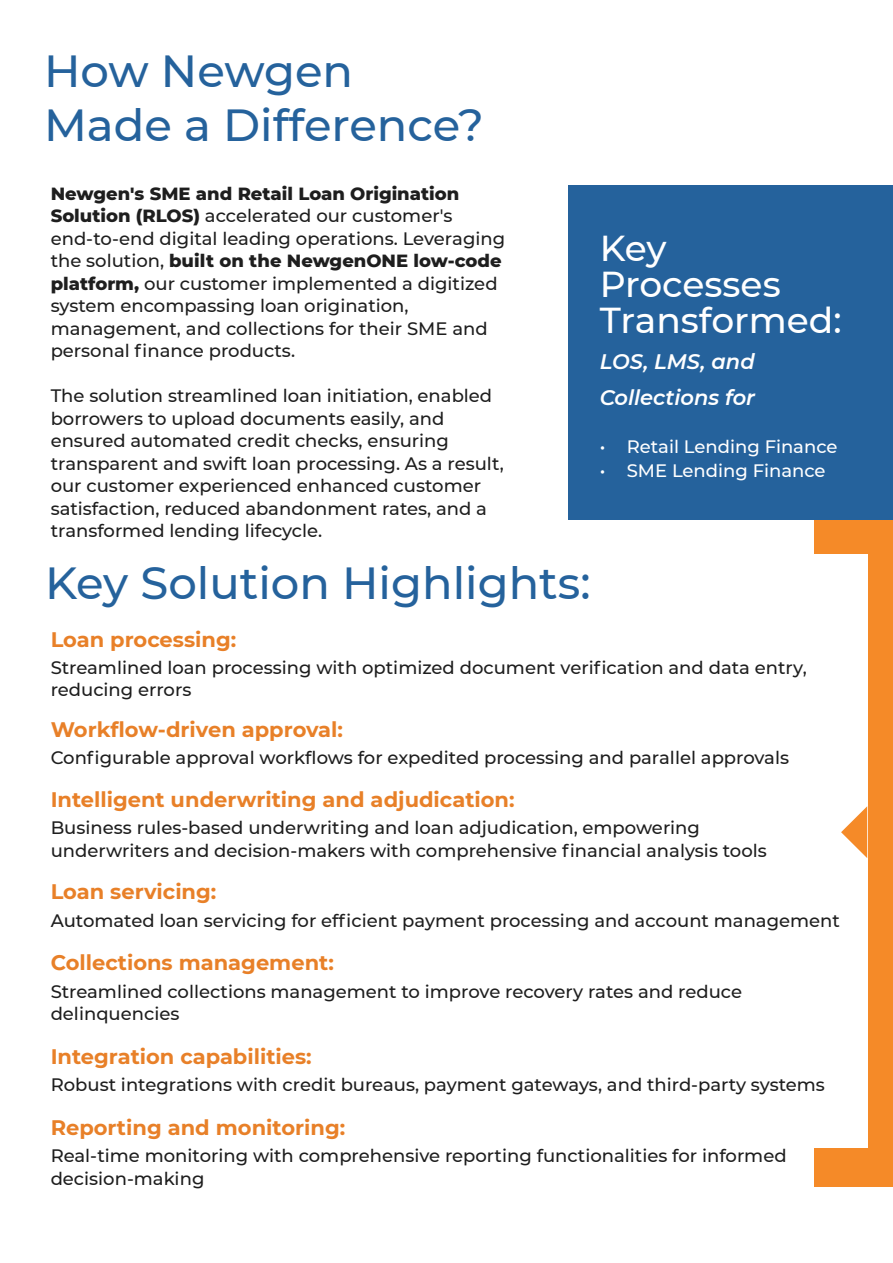
<style>
.page{position:relative;width:893px;height:1263px;background:#fff}
.page>*{position:absolute;margin:0;border:0;box-sizing:border-box;transform-origin:0 0}
.t1{font:500 44.85px/53.8px "Montserrat";color:#25629c}
.t2{font:500 36px/36px "Montserrat";color:#fff}
.t3{font:700 21px "Montserrat";color:#e88028}
.t4{font:italic 600 21px/36px "Montserrat";color:#fff}
.t5{font:500 18px/22.5px "Montserrat";color:#1e1e1e}
.t6{font:500 18px "Montserrat";color:#fff}
.s1{font-weight:800}
</style>
<div class="page">
<div style="left:814px;top:474px;width:79px;height:713px;background:#f58a28"></div>
<div style="left:4px;top:555px;width:863px;height:593px;background:#fff"></div>
<svg style="left:841px;top:806px;width:26px;height:52px"></svg>
<div style="left:569px;top:185px;width:324px;height:335px;background:#25629c"></div>
<h1 class="t1" style="left:44px;top:42px;width:441px">How Newgen<br>Made a Difference?</h1>
<p class="t5" style="left:51px;top:181px;width:456px"><span class="s1">Newgen's SME and Retail Loan Origination Solution (RLOS)</span> accelerated our customer's end-to-end digital leading operations. Leveraging the solution, <span class="s1">built on the NewgenONE low-code platform,</span> our customer implemented a digitized system encompassing loan origination, management, and collections for their SME and personal finance products.</p>
<p class="t5" style="left:51px;top:384px;width:455px">The solution streamlined loan initiation, enabled borrowers to upload documents easily, and ensured automated credit checks, ensuring transparent and swift loan processing. As a result, our customer experienced enhanced customer satisfaction, reduced abandonment rates, and a transformed lending lifecycle.</p>
<h1 class="t1" style="left:45px;top:554px;width:547px">Key Solution Highlights:</h1>
<p class="t3" style="left:51px;top:624px;width:187px">Loan processing:</p>
<h2 class="t2" style="left:600px;top:229px;width:243px">Key<br>Processes<br>Transformed:</h2>
<p class="t4" style="left:600px;top:342px;width:157px">LOS, LMS, and<br>Collections for</p>
<p class="t6" style="left:600px;top:434px;width:239px">• Retail Lending Finance</p>
<p class="t6" style="left:600px;top:458px;width:227px">• SME Lending Finance</p>
<p class="t5" style="left:51px;top:655px;width:758px">Streamlined loan processing with optimized document verification and data entry, reducing errors</p>
<p class="t3" style="left:51px;top:714px;width:294px">Workflow-driven approval:</p>
<p class="t5" style="left:51px;top:746px;width:740px">Configurable approval workflows for expedited processing and parallel approvals</p>
<p class="t3" style="left:51px;top:784px;width:465px">Intelligent underwriting and adjudication:</p>
<p class="t5" style="left:51px;top:816px;width:718px">Business rules-based underwriting and loan adjudication, empowering underwriters and decision-makers with comprehensive financial analysis tools</p>
<p class="t3" style="left:51px;top:876px;width:167px">Loan servicing:</p>
<p class="t5" style="left:51px;top:908px;width:791px">Automated loan servicing for efficient payment processing and account management</p>
<p class="t3" style="left:51px;top:948px;width:285px">Collections management:</p>
<p class="t5" style="left:51px;top:980px;width:693px">Streamlined collections management to improve recovery rates and reduce delinquencies</p>
<p class="t3" style="left:51px;top:1041px;width:263px">Integration capabilities:</p>
<p class="t5" style="left:51px;top:1073px;width:776px">Robust integrations with credit bureaus, payment gateways, and third-party systems</p>
<p class="t3" style="left:51px;top:1112px;width:296px">Reporting and monitoring:</p>
<p class="t5" style="left:51px;top:1144px;width:737px">Real-time monitoring with comprehensive reporting functionalities for informed decision-making</p>
</div>
